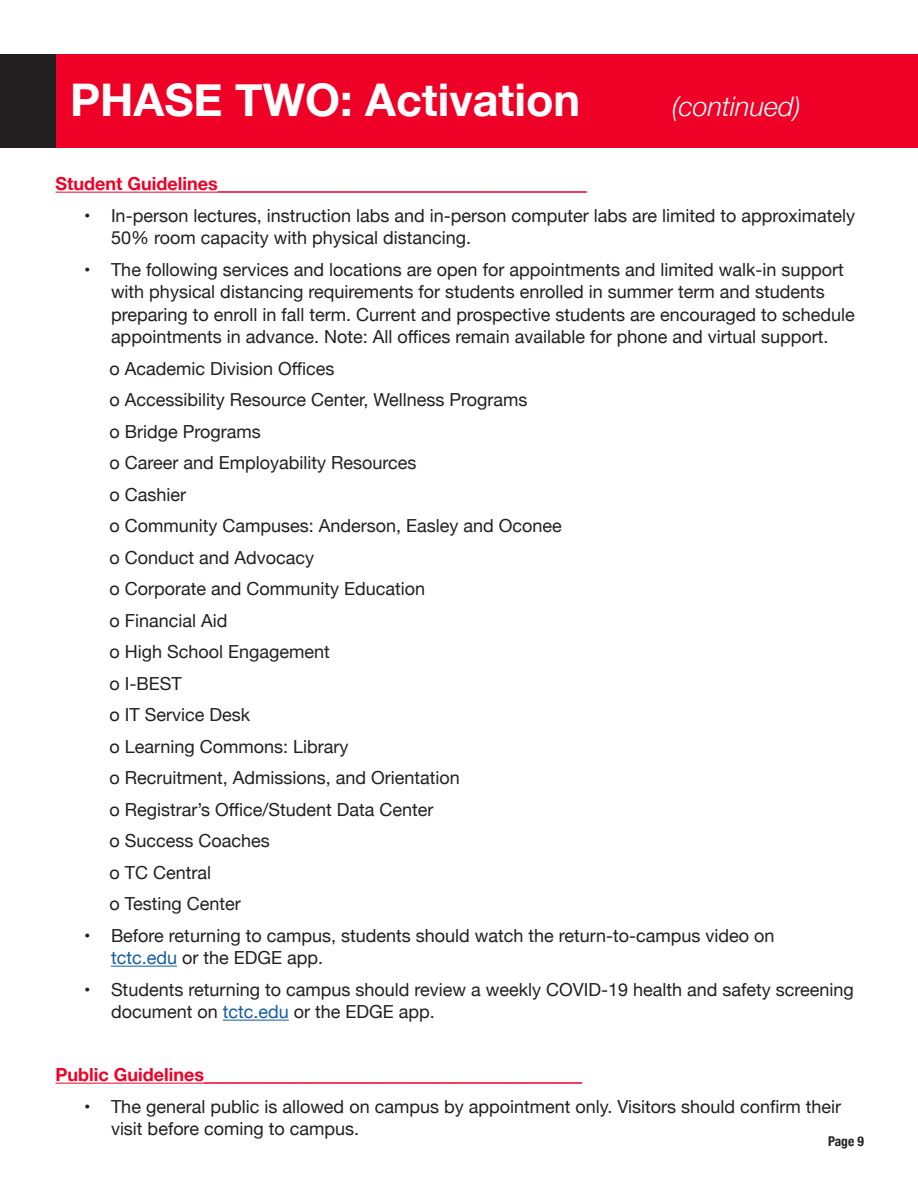
<style>
.page{position:relative;width:918px;height:1188px;background:#fff}
.page>*{position:absolute;margin:0;border:0;box-sizing:border-box;transform-origin:0 0}
.t1{font:700 45px "Helvetica Neue";color:#fff}
.t2{font:italic 300 27px "Helvetica Neue";color:#fff}
.t3{font:18px/22.5px "Helvetica Neue";color:#231f20}
.t4{font:700 18px "Helvetica Neue";color:#ef0027}
.t5{font:700 condensed 13.5px "Helvetica Neue";color:#231f20}
.s1{color:#175d9e}
</style>
<div class="page">
<div style="left:54px;top:54px;width:864px;height:94px;background:#ef0027"></div>
<div style="left:0;top:54px;width:56px;height:94px;background:#231f20"></div>
<hr style="left:56px;top:192px;width:531px;height:1px;background:#ef0027">
<hr style="left:111px;top:966px;width:66px;height:1px;background:#175d9e">
<hr style="left:223px;top:1020px;width:66px;height:1px;background:#175d9e">
<hr style="left:56px;top:1083px;width:526px;height:1px;background:#ef0027">
<p class="t1" style="left:70px;top:65px;width:512px">PHASE TWO: Activation</p>
<p class="t2" style="left:672px;top:85px;width:131px">(continued)</p>
<p class="t4" style="left:56px;top:170px;width:533px">Student Guidelines_________________________________________</p>
<p class="t3" style="left:111px;top:205px;width:746px;text-indent:-27px">• In-person lectures, instruction labs and in-person computer labs are limited to approximately<br>50% room capacity with physical distancing.</p>
<p class="t3" style="left:111px;top:259px;width:745px;text-indent:-27px">• The following services and locations are open for appointments and limited walk-in support with physical distancing requirements for students enrolled in summer term and students preparing to enroll in fall term. Current and prospective students are encouraged to schedule appointments in advance. Note: All offices remain available for phone and virtual support.</p>
<p class="t3" style="left:110px;top:358px;width:227px">o Academic Division Offices</p>
<p class="t3" style="left:110px;top:390px;width:420px">o Accessibility Resource Center, Wellness Programs</p>
<p class="t3" style="left:110px;top:421px;width:153px">o Bridge Programs</p>
<p class="t3" style="left:110px;top:453px;width:309px">o Career and Employability Resources</p>
<p class="t3" style="left:110px;top:484px;width:78px">o Cashier</p>
<p class="t3" style="left:110px;top:516px;width:454px">o Community Campuses: Anderson, Easley and Oconee</p>
<p class="t3" style="left:110px;top:547px;width:206px">o Conduct and Advocacy</p>
<p class="t3" style="left:110px;top:579px;width:317px">o Corporate and Community Education</p>
<p class="t3" style="left:110px;top:610px;width:120px">o Financial Aid</p>
<p class="t3" style="left:110px;top:642px;width:222px">o High School Engagement</p>
<p class="t3" style="left:110px;top:673px;width:74px">o I-BEST</p>
<p class="t3" style="left:110px;top:705px;width:142px">o IT Service Desk</p>
<p class="t3" style="left:110px;top:736px;width:241px">o Learning Commons: Library</p>
<p class="t3" style="left:110px;top:768px;width:352px">o Recruitment, Admissions, and Orientation</p>
<p class="t3" style="left:110px;top:799px;width:326px">o Registrar’s Office/Student Data Center</p>
<p class="t3" style="left:110px;top:831px;width:162px">o Success Coaches</p>
<p class="t3" style="left:110px;top:862px;width:103px">o TC Central</p>
<p class="t3" style="left:110px;top:894px;width:133px">o Testing Center</p>
<p class="t3" style="left:111px;top:925px;width:665px;text-indent:-27px">• Before returning to campus, students should watch the return-to-campus video on <span class="s1">tctc.edu</span> or the EDGE app.</p>
<p class="t3" style="left:111px;top:979px;width:744px;text-indent:-27px">• Students returning to campus should review a weekly COVID-19 health and safety screening document on <span class="s1">tctc.edu</span> or the EDGE app.</p>
<p class="t4" style="left:56px;top:1061px;width:528px">Public Guidelines__________________________________________</p>
<p class="t3" style="left:111px;top:1096px;width:732px;text-indent:-27px">• The general public is allowed on campus by appointment only. Visitors should confirm their visit before coming to campus.</p>
<p class="t5" style="left:828px;top:1130px;width:37px">Page 9</p>
</div>
